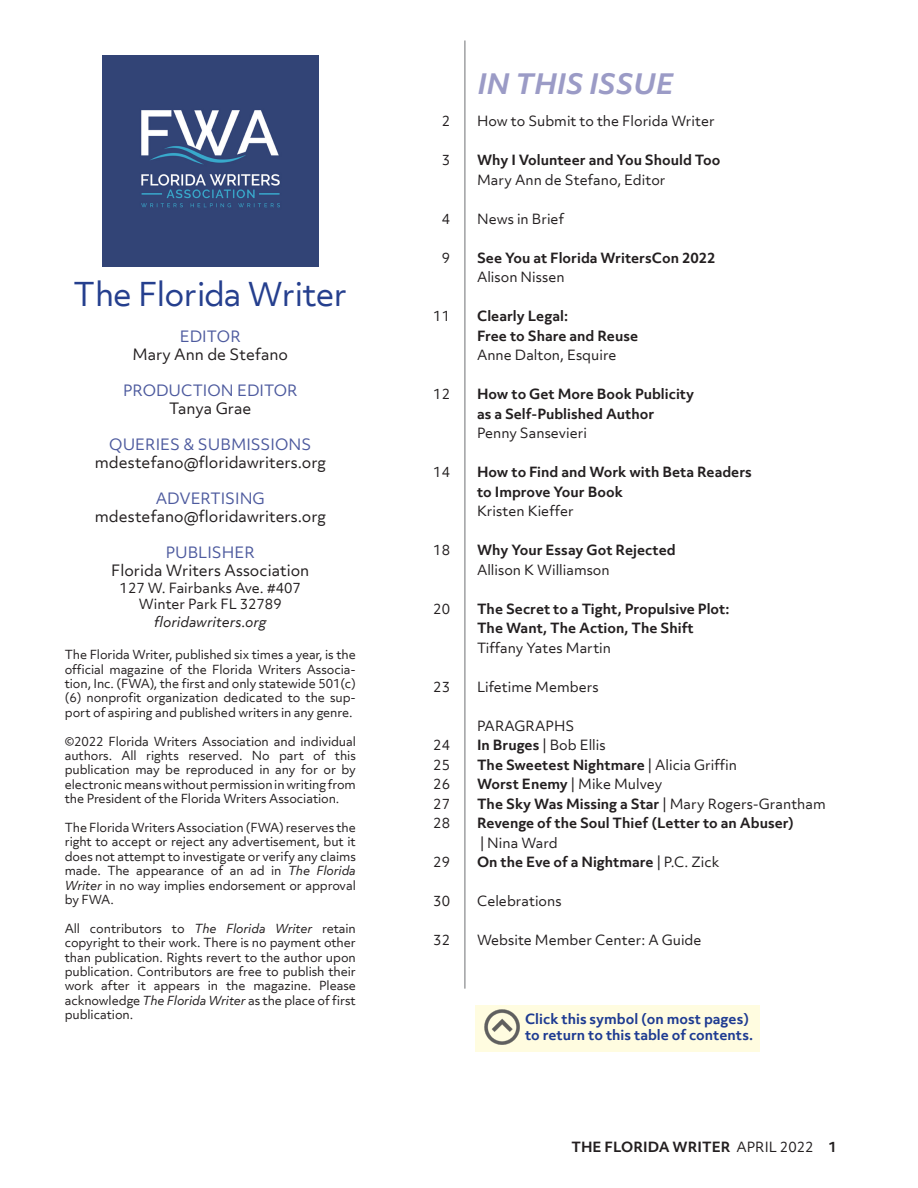
<style>
.page{position:relative;width:918px;height:1188px;background:#fff}
.page>*{position:absolute;margin:0;border:0;box-sizing:border-box;transform-origin:0 0}
.t1{font:31.5px "Objektiv Mk 3";letter-spacing:-.02em;color:#253f8e}
.t2{font:italic 700 27px "Objektiv Mk 3";color:#9b9bc6}
.t3{font:15px "Objektiv Mk 3";color:#231f20}
.t4{font:15px "Objektiv Mk 3";color:#4d5a9e}
.t5{font:700 13.5px "Objektiv Mk 3";color:#231f20}
.t6{font:13.5px "Objektiv Mk 3";color:#231f20}
.t7{font:700 13.5px "Objektiv Mk 3";color:#1e3b92}
.t8{font:700 13.5px "Objektiv Mk 3";color:#231f20}
.t9{font:italic 13.5px "Objektiv Mk 3";color:#231f20}
.t10{font:12px/14.4px "Objektiv Mk 3";letter-spacing:-.01em;color:#231f20;text-align:justify}
.s1{font-style:italic}
.s2{font-weight:700}
.s3{font-weight:400}
.s4{font-style:inherit}
</style>
<div class="page">
<div style="left:476px;top:1005px;width:284px;height:47px;background:#fffce0"></div>
<hr style="left:465px;top:40px;width:1px;height:949px;background:#6f7073">
<img style="left:484px;top:1009px;width:36px;height:36px">
<img style="left:102px;top:56px;width:216px;height:210px">
<p class="t1" style="left:74px;top:273px;width:275px">The Florida Writer</p>
<p class="t4" style="left:180px;top:326px;width:63px">EDITOR</p>
<p class="t3" style="left:132px;top:344px;width:157px">Mary Ann de Stefano</p>
<p class="t4" style="left:123px;top:380px;width:176px">PRODUCTION EDITOR</p>
<p class="t3" style="left:169px;top:398px;width:84px">Tanya Grae</p>
<p class="t4" style="left:109px;top:434px;width:204px">QUERIES &amp; SUBMISSIONS</p>
<p class="t3" style="left:95px;top:452px;width:233px">mdestefano@floridawriters.org</p>
<p class="t4" style="left:156px;top:488px;width:111px">ADVERTISING</p>
<p class="t3" style="left:95px;top:506px;width:233px">mdestefano@floridawriters.org</p>
<p class="t4" style="left:166px;top:542px;width:91px">PUBLISHER</p>
<p class="t3" style="left:111px;top:560px;width:199px">Florida Writers Association</p>
<p class="t6" style="left:120px;top:578px;width:183px">127 W. Fairbanks Ave. #407</p>
<p class="t6" style="left:139px;top:594px;width:144px">Winter Park FL 32789</p>
<p class="t9" style="left:154px;top:612px;width:114px">floridawriters.org</p>
<p class="t10" style="left:65px;top:647px;width:293px">The Florida Writer, published six times a year, is the official magazine of the Florida Writers Associa&shy;tion, Inc. (FWA), the first and only statewide 501(c) (6) nonprofit organization dedicated to the sup&shy;port of aspiring and published writers in any genre.</p>
<p class="t10" style="left:65px;top:734px;width:293px">©2022 Florida Writers Association and individual authors. All rights reserved. No part of this publication may be reproduced in any for or by electronic means without permission in writing from the President of the Florida Writers Association.</p>
<p class="t10" style="left:65px;top:820px;width:293px">The Florida Writers Association (FWA) reserves the right to accept or reject any advertisement, but it does not attempt to investigate or verify any claims made. The appearance of an ad in <span class="s1">The Florida Writer</span> in no way implies endorsement or approval by FWA.</p>
<p class="t10" style="left:65px;top:921px;width:293px">All contributors to <span class="s1">The Florida Writer</span> retain copyright to their work. There is no payment other than publication. Rights revert to the author upon publication. Contributors are free to publish their work after it appears in the magazine. Please acknowledge <span class="s1">The Florida Writer</span> as the place of first publication.</p>
<p class="t6" style="left:442px;top:112px;width:10px">2</p>
<p class="t6" style="left:442px;top:151px;width:10px">3</p>
<p class="t6" style="left:442px;top:210px;width:10px">4</p>
<p class="t6" style="left:442px;top:249px;width:10px">9</p>
<p class="t6" style="left:433px;top:307px;width:18px">11</p>
<p class="t6" style="left:433px;top:385px;width:18px">12</p>
<p class="t6" style="left:433px;top:463px;width:18px">14</p>
<p class="t6" style="left:433px;top:541px;width:18px">18</p>
<p class="t6" style="left:433px;top:600px;width:18px">20</p>
<p class="t6" style="left:433px;top:678px;width:18px">23</p>
<p class="t6" style="left:433px;top:736px;width:18px">24</p>
<p class="t6" style="left:433px;top:756px;width:18px">25</p>
<p class="t6" style="left:433px;top:775px;width:18px">26</p>
<p class="t6" style="left:433px;top:795px;width:18px">27</p>
<p class="t6" style="left:433px;top:814px;width:18px">28</p>
<p class="t6" style="left:433px;top:853px;width:18px">29</p>
<p class="t6" style="left:433px;top:892px;width:18px">30</p>
<p class="t6" style="left:433px;top:931px;width:18px">32</p>
<p class="t2" style="left:477px;top:64px;width:198px">IN THIS ISSUE</p>
<p class="t6" style="left:477px;top:112px;width:239px">How to Submit to the Florida Writer</p>
<p class="t5" style="left:477px;top:151px;width:245px">Why I Volunteer and You Should Too</p>
<p class="t6" style="left:477px;top:171px;width:190px">Mary Ann de Stefano, Editor</p>
<p class="t6" style="left:477px;top:210px;width:89px">News in Brief</p>
<p class="t5" style="left:477px;top:248px;width:240px">See You at Florida WritersCon 2022</p>
<p class="t6" style="left:477px;top:268px;width:89px">Alison Nissen</p>
<p class="t5" style="left:477px;top:307px;width:93px">Clearly Legal:</p>
<p class="t5" style="left:477px;top:326px;width:163px">Free to Share and Reuse</p>
<p class="t6" style="left:477px;top:346px;width:141px">Anne Dalton, Esquire</p>
<p class="t5" style="left:477px;top:385px;width:219px">How to Get More Book Publicity</p>
<p class="t5" style="left:477px;top:404px;width:179px">as a Self-Published Author</p>
<p class="t6" style="left:477px;top:424px;width:111px">Penny Sansevieri</p>
<p class="t5" style="left:477px;top:463px;width:276px">How to Find and Work with Beta Readers</p>
<p class="t5" style="left:477px;top:482px;width:147px">to Improve Your Book</p>
<p class="t6" style="left:477px;top:502px;width:98px">Kristen Kieffer</p>
<p class="t5" style="left:477px;top:541px;width:200px">Why Your Essay Got Rejected</p>
<p class="t6" style="left:477px;top:561px;width:134px">Allison K Williamson</p>
<p class="t5" style="left:477px;top:599px;width:254px">The Secret to a Tight, Propulsive Plot:</p>
<p class="t5" style="left:477px;top:619px;width:218px">The Want, The Action, The Shift</p>
<p class="t6" style="left:477px;top:639px;width:135px">Tiffany Yates Martin</p>
<p class="t6" style="left:477px;top:678px;width:123px">Lifetime Members</p>
<p class="t6" style="left:477px;top:717px;width:99px">PARAGRAPHS</p>
<p class="t6" style="left:477px;top:736px;width:130px"><span class="s2">In Bruges</span> | Bob Ellis</p>
<p class="t5" style="left:477px;top:755px;width:262px">The Sweetest Nightmare <span class="s3">| Alicia Griffin</span></p>
<p class="t6" style="left:477px;top:775px;width:187px"><span class="s2">Worst Enemy</span> | Mike Mulvey</p>
<p class="t5" style="left:477px;top:794px;width:350px">The Sky Was Missing a Star <span class="s3">| Mary Rogers-Grantham</span></p>
<p class="t5" style="left:477px;top:814px;width:318px">Revenge of the Soul Thief (Letter to an Abuser)</p>
<p class="t6" style="left:480px;top:834px;width:79px">| Nina Ward</p>
<p class="t5" style="left:477px;top:853px;width:244px">On the Eve of a Nightmare <span class="s3">| P.C. Zick</span></p>
<p class="t6" style="left:477px;top:892px;width:86px">Celebrations</p>
<p class="t6" style="left:477px;top:931px;width:226px">Website Member Center: A Guide</p>
<p class="t7" style="left:525px;top:1009px;width:226px">Click this symbol (on most pages)</p>
<p class="t7" style="left:525px;top:1025px;width:230px">to return to this table of contents.</p>
<p class="t8" style="left:571px;top:1138px;width:267px">THE FLORIDA WRITER <span class="s3">APRIL 2022</span> <span class="s4">1</span></p>
</div>
